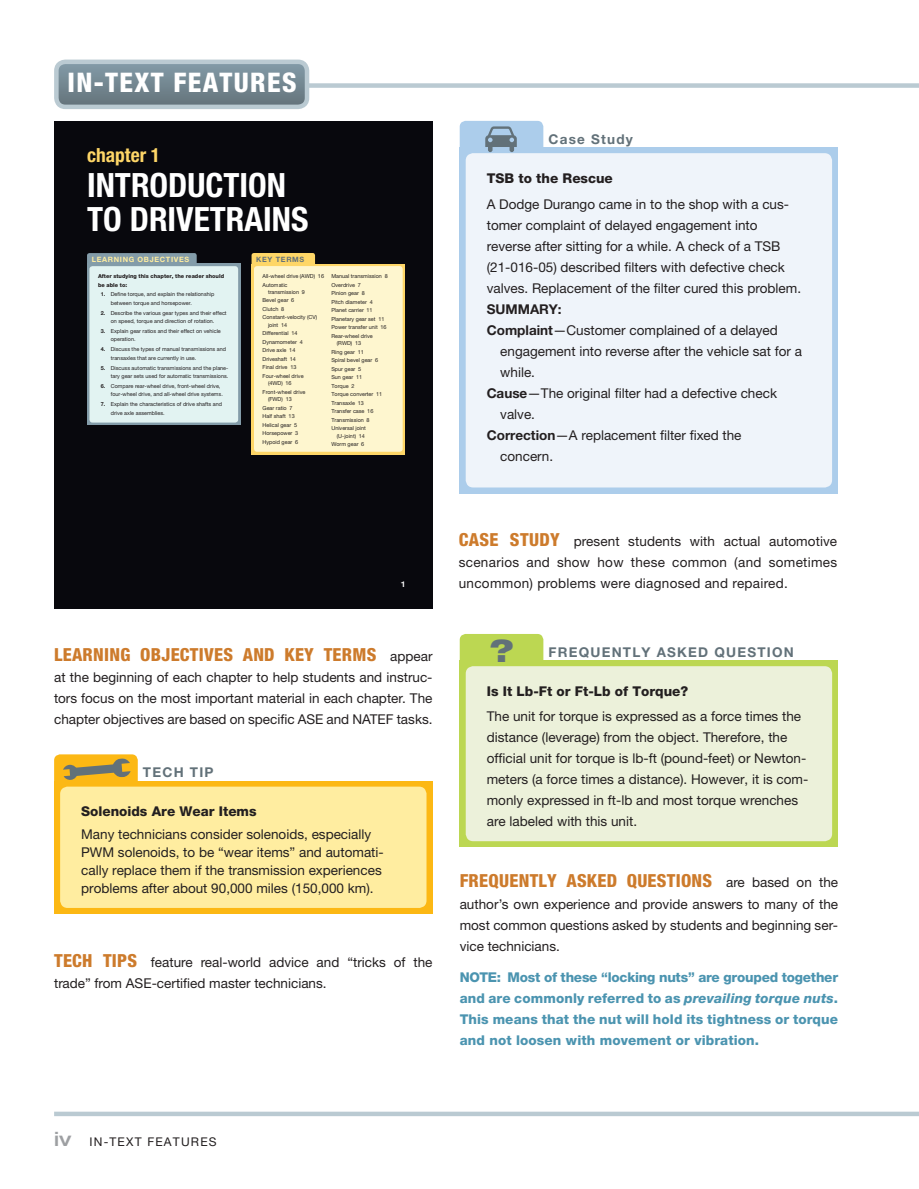
<style>
.page{position:relative;width:919px;height:1189px;background:#fff}
.page>*{position:absolute;margin:0;border:0;box-sizing:border-box;transform-origin:0 0}
.t1{font:700 condensed 33.45px/34.7px "Helvetica Neue LTW1 G";color:#fff}
.t2{font:900 expanded 30.6px "Helvetica Neue LTW1 G";color:#627179;scale:.89 1}
.t3{font:800 condensed 27px "Helvetica Neue LTW1 G";letter-spacing:.05em;color:#fff}
.t4{font:700 condensed 19.5px "Helvetica Neue LTW1 G";color:#fed667}
.t5{font:800 condensed 18px "Helvetica Neue LTW1 G";letter-spacing:.015em;color:#cd7b2c}
.t6{font:13.5px/21px "Helvetica Neue LTW1 G";color:#231f20}
.t7{font:800 13.5px/21px "Helvetica Neue LTW1 G";letter-spacing:.01em;color:#4b94b0;text-align:justify}
.t8{font:700 13.5px "Helvetica Neue LTW1 G";letter-spacing:.09em;color:#627179}
.t9{font:700 13.5px "Helvetica Neue LTW1 G";color:#231f20}
.t10{font:12px "Helvetica Neue LTW1 G";letter-spacing:.1em;color:#231f20}
.t11{font:500 expanded 7.95px "Helvetica Neue LTW1 G";color:#fff}
.t12{font:700 7.35px "Helvetica Neue LTW1 G";letter-spacing:.09em;color:#ffeda0}
.t13{font:700 7.35px "Helvetica Neue LTW1 G";letter-spacing:.09em;color:#627179}
.t14{font:5.55px/8.6px "Helvetica Neue LTW1 G";color:#231f20}
.t15{font:800 5.55px/8.6px "Helvetica Neue LTW1 G";color:#231f20}
.s1{font-weight:700}
.s2{font-weight:800}
.s3{font-weight:400;font-stretch:normal;font-size:13.5px;color:#231f20}
.s4{font-weight:800;font-stretch:condensed;font-size:18px;color:#cd7b2c}
.s5{font-style:italic}
.s6{font-weight:500;font-stretch:expanded;font-size:19.5px;color:#9d9fa2}
</style>
<div class="page">
<svg style="left:54px;top:1111px;width:864px;height:4px;background:#c5d2d9"></svg>
<svg style="left:59px;top:65px;width:859px;height:39px"></svg>
<div style="left:54px;top:60px;width:255px;height:49px;border:4px solid #bacad2;border-radius:9px"></div>
<div style="left:54px;top:121px;width:378px;height:487px;background:#08080d"></div>
<div style="left:251px;top:253px;width:64px;height:20px;background:#fed667;border-radius:2px"></div>
<div style="left:251px;top:264px;width:154px;height:190px;background:linear-gradient(to right,#fed666,#fed769)"></div>
<div style="left:254px;top:266px;width:148px;height:185px;background:#fef6cf;border-radius:3px"></div>
<div style="left:87px;top:253px;width:110px;height:20px;background:#839ca9;border-radius:2px"></div>
<svg style="left:87px;top:264px;width:153px;height:161px"></svg>
<div style="left:89px;top:266px;width:149px;height:156px;background:#e2f3f2;border-radius:3px"></div>
<div style="left:459px;top:121px;width:84px;height:50px;background:#accdeb;border-radius:6px"></div>
<div style="left:459px;top:148px;width:378px;height:345px;background:#accdeb"></div>
<div style="left:465px;top:153px;width:366px;height:334px;background:#eff4fa;border-radius:8px"></div>
<svg style="left:485px;top:126px;width:31px;height:26px"></svg>
<div style="left:54px;top:754px;width:84px;height:50px;background:#fcb814;border-radius:6px"></div>
<div style="left:54px;top:781px;width:378px;height:132px;background:#fcb814"></div>
<div style="left:60px;top:786px;width:366px;height:121px;background:#ffeda0;border-radius:8px"></div>
<svg style="left:63px;top:758px;width:68px;height:21px"></svg>
<div style="left:459px;top:633px;width:84px;height:51px;background:#bcd752;border-radius:6px"></div>
<div style="left:459px;top:660px;width:378px;height:187px;background:#bcd752"></div>
<div style="left:465px;top:666px;width:366px;height:175px;background:#ecf1da;border-radius:8px"></div>
<p class="t3" style="left:68px;top:66px;width:230px">IN-TEXT FEATURES</p>
<p class="t4" style="left:87px;top:143px;width:75px">chapter 1</p>
<p class="t1" style="left:87px;top:167px;width:223px">INTRODUCTION<br>TO DRIVETRAINS</p>
<p class="t12" style="left:92px;top:255px;width:99px">LEARNING OBJECTIVES</p>
<p class="t15" style="left:98px;top:272px;width:128px">After studying this chapter, the reader should be able to:</p>
<p class="t14" style="left:111px;top:290px;width:105px;text-indent:-10px"><span class="s1">1.</span> Define torque, and explain the relationship between torque and horsepower.</p>
<p class="t14" style="left:101px;top:308px;width:127px;text-align:center"><span class="s1">2.</span> Describe the various gear types and their effect on speed, torque and direction of rotation.</p>
<p class="t14" style="left:111px;top:326px;width:111px;text-indent:-10px"><span class="s1">3.</span> Explain gear ratios and their effect on vehicle operation.</p>
<p class="t14" style="left:111px;top:345px;width:117px;text-indent:-10px"><span class="s1">4.</span> Discuss the types of manual transmissions and transaxles that are currently in use.</p>
<p class="t14" style="left:101px;top:363px;width:129px;text-align:right"><span class="s1">5.</span> Discuss automatic transmissions and the plane&shy;tary gear sets used for automatic transmissions.</p>
<p class="t14" style="left:111px;top:381px;width:114px;text-indent:-10px"><span class="s1">6.</span> Compare rear-wheel drive, front-wheel drive, four-wheel drive, and all-wheel drive systems.</p>
<p class="t14" style="left:111px;top:399px;width:113px;text-indent:-10px"><span class="s1">7.</span> Explain the characteristics of drive shafts and drive axle assemblies.</p>
<p class="t13" style="left:256px;top:255px;width:50px">KEY TERMS</p>
<p class="t14" style="left:262px;top:272px;width:63px">All-wheel drive (AWD) 16<br>Automatic</p>
<p class="t14" style="left:262px;top:287px;width:56px;text-indent:5px">transmission 9<br>Bevel gear 6<br>Clutch 8<br>Constant-velocity (CV)</p>
<p class="t14" style="left:262px;top:320px;width:43px;text-indent:5px">joint 14<br>Differential 14<br>Dynamometer 4<br>Drive axle 14<br>Driveshaft 14<br>Final drive 13<br>Four-wheel drive</p>
<p class="t14" style="left:262px;top:379px;width:44px;text-indent:5px">(4WD) 16<br>Front-wheel drive</p>
<p class="t14" style="left:262px;top:395px;width:37px;text-indent:5px">(FWD) 13<br>Gear ratio 7<br>Half shaft 13<br>Helical gear 5<br>Horsepower 3<br>Hypoid gear 6</p>
<p class="t14" style="left:331px;top:272px;width:58px">Manual transmission 8<br>Overdrive 7<br>Pinion gear 8<br>Pitch diameter 4<br>Planet carrier 11<br>Planetary gear set 11<br>Power transfer unit 16<br>Rear-wheel drive</p>
<p class="t14" style="left:331px;top:339px;width:52px;text-indent:5px">(RWD) 13<br>Ring gear 11<br>Spiral bevel gear 6<br>Spur gear 5<br>Sun gear 11<br>Torque 2<br>Torque converter 11<br>Transaxle 13<br>Transfer case 16<br>Transmission 8<br>Universal joint</p>
<p class="t14" style="left:331px;top:431px;width:35px;text-align:right">(U-joint) 14<br>Worm gear 6</p>
<p class="t8" style="left:548px;top:130px;width:86px">Case Study</p>
<p class="t6" style="left:486px;top:165px;width:304px;line-height:25.5px"><span class="s2">TSB to the Rescue<br></span>A Dodge Durango came in to the shop with a cus-</p>
<p class="t6" style="left:486px;top:214px;width:272px">tomer complaint of delayed engagement into</p>
<p class="t6" style="left:486px;top:235px;width:295px">reverse after sitting for a while. A check of a TSB</p>
<p class="t6" style="left:486px;top:256px;width:299px">(21-016-05) described filters with defective check</p>
<p class="t6" style="left:486px;top:277px;width:316px">valves. Replacement of the filter cured this problem.</p>
<p class="t9" style="left:486px;top:300px;width:76px">SUMMARY:</p>
<p class="t6" style="left:486px;top:319px;width:292px"><span class="s1">Complaint</span>—Customer complained of a delayed</p>
<p class="t6" style="left:500px;top:340px;width:303px">engagement into reverse after the vehicle sat for a</p>
<p class="t6" style="left:500px;top:361px;width:36px">while.</p>
<p class="t6" style="left:486px;top:382px;width:291px"><span class="s1">Cause</span>—The original filter had a defective check</p>
<p class="t6" style="left:500px;top:403px;width:36px">valve.</p>
<p class="t6" style="left:486px;top:424px;width:256px"><span class="s1">Correction</span>—A replacement filter fixed the</p>
<p class="t6" style="left:500px;top:445px;width:54px">concern.</p>
<p class="t11" style="left:401px;top:578px;width:5px">1</p>
<p class="t5" style="left:54px;top:643px;width:380px">LEARNING OBJECTIVES AND KEY TERMS <span class="s3">appear</span></p>
<p class="t6" style="left:54px;top:666px;width:380px;text-align:justify">at the beginning of each chapter to help students and instruc&shy;tors focus on the most important material in each chapter. The chapter objectives are based on specific ASE and NATEF tasks.</p>
<p class="t8" style="left:143px;top:763px;width:72px">TECH TIP</p>
<p class="t6" style="left:81px;top:799px;width:291px;line-height:22.5px"><span class="s2">Solenoids Are Wear Items<br></span>Many technicians consider solenoids, especially</p>
<p class="t6" style="left:81px;top:842px;width:304px;line-height:18px">PWM solenoids, to be “wear items” and automati&shy;cally replace them if the transmission experiences problems after about 90,000 miles (150,000 km).</p>
<p class="t6" style="left:54px;top:950px;width:379px"><span class="s4">TECH TIPS</span> feature real-world advice and “tricks of the trade” from ASE-certified master technicians.</p>
<p class="t6" style="left:458px;top:530px;width:380px;text-align:justify"><span class="s4">CASE STUDY</span> present students with actual automotive scenarios and show how these common (and sometimes uncommon) problems were diagnosed and repaired.</p>
<p class="t2" style="left:490px;top:631px;width:28px">?</p>
<p class="t8" style="left:548px;top:643px;width:246px">FREQUENTLY ASKED QUESTION</p>
<p class="t6" style="left:486px;top:677px;width:316px;line-height:25.5px"><span class="s2">Is It Lb-Ft or Ft-Lb of Torque?<br></span>The unit for torque is expressed as a force times the</p>
<p class="t6" style="left:486px;top:726px;width:323px">distance (leverage) from the object. Therefore, the official unit for torque is lb-ft (pound-feet) or Newton&shy;meters (a force times a distance). However, it is com&shy;monly expressed in ft-lb and most torque wrenches are labeled with this unit.</p>
<p class="t5" style="left:459px;top:869px;width:380px">FREQUENTLY ASKED QUESTIONS <span class="s3">are based on the</span></p>
<p class="t6" style="left:459px;top:892px;width:380px;text-align:justify">author’s own experience and provide answers to many of the most common questions asked by students and beginning ser&shy;vice technicians.</p>
<p class="t7" style="left:459px;top:966px;width:379px">NOTE: Most of these “locking nuts” are grouped together and are commonly referred to as <span class="s5">prevailing torque nuts</span>.<br>This means that the nut will hold its tightness or torque and not loosen with movement or vibration.</p>
<p class="t10" style="left:54px;top:1134px;width:164px"><span class="s6">iv</span> IN-TEXT FEATURES</p>
</div>
